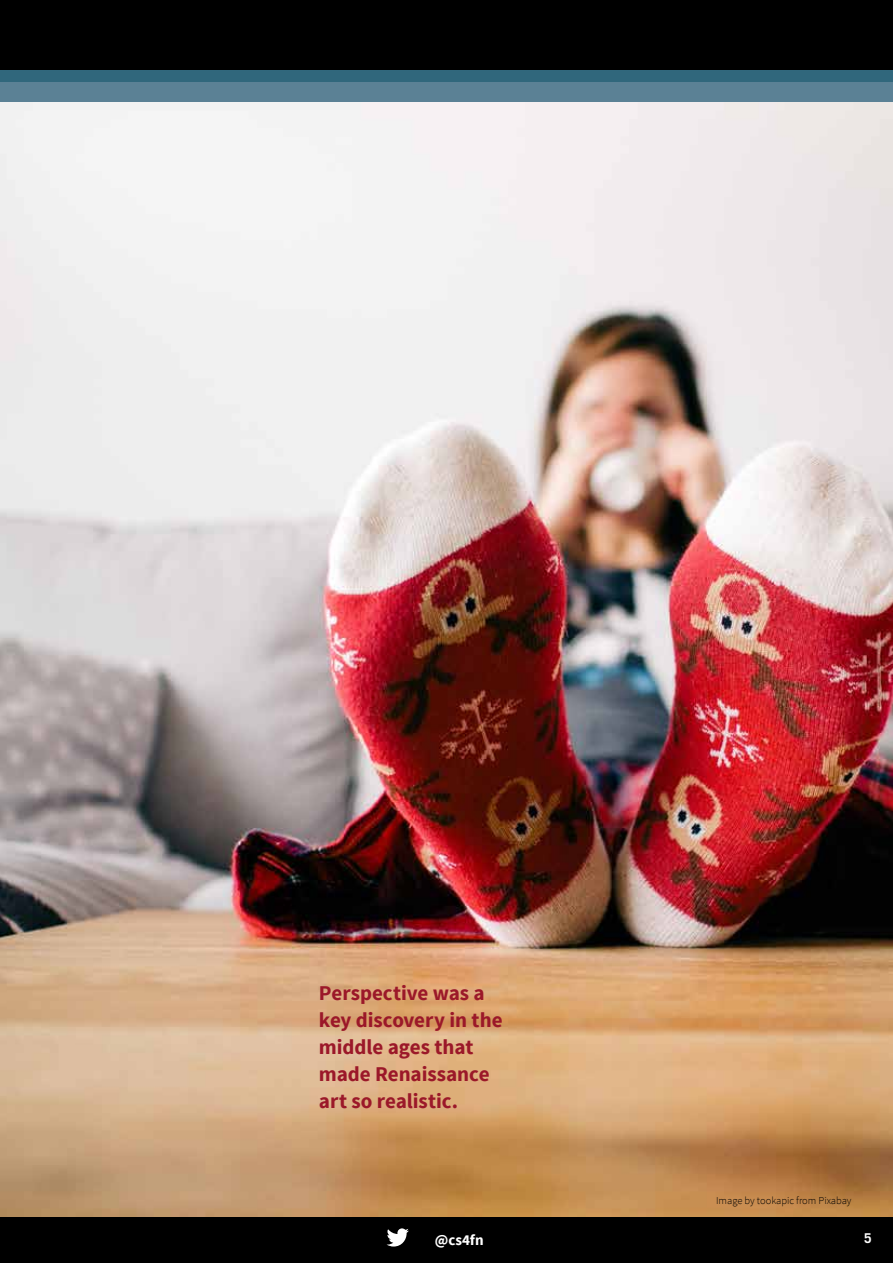
<style>
.page{position:relative;width:893px;height:1263px;background:#fff}
.page>*{position:absolute;margin:0;border:0;box-sizing:border-box;transform-origin:0 0}
.t1{font:700 21px/27px "Source Sans Pro";color:#9b1829}
.t2{font:700 15px "Source Sans Pro";color:#fff}
.t3{font:700 13.5px "Trade Gothic LT Std";color:#fff}
.t4{font:300 10.5px "Source Sans Pro";color:#000}
</style>
<div class="page">
<div style="left:0;top:1216px;width:893px;height:47px;background:#000"></div>
<div style="left:0;top:0;width:893px;height:70px;background:#000"></div>
<div style="left:0;top:70px;width:893px;height:13px;background:#30677c"></div>
<div style="left:0;top:83px;width:893px;height:19px;background:#5b8195"></div>
<svg style="left:387px;top:1228px;width:22px;height:18px"></svg>
<img style="left:0;top:102px;width:893px;height:1114px">
<p class="t1" style="left:319px;top:980px;width:185px">Perspective was a key discovery in the middle ages that made Renaissance art so realistic.</p>
<p class="t4" style="left:716px;top:1194px;width:137px">Image by tookapic from Pixabay</p>
<p class="t2" style="left:435px;top:1230px;width:50px">@cs4fn</p>
<p class="t3" style="left:864px;top:1230px;width:9px">5</p>
</div>
